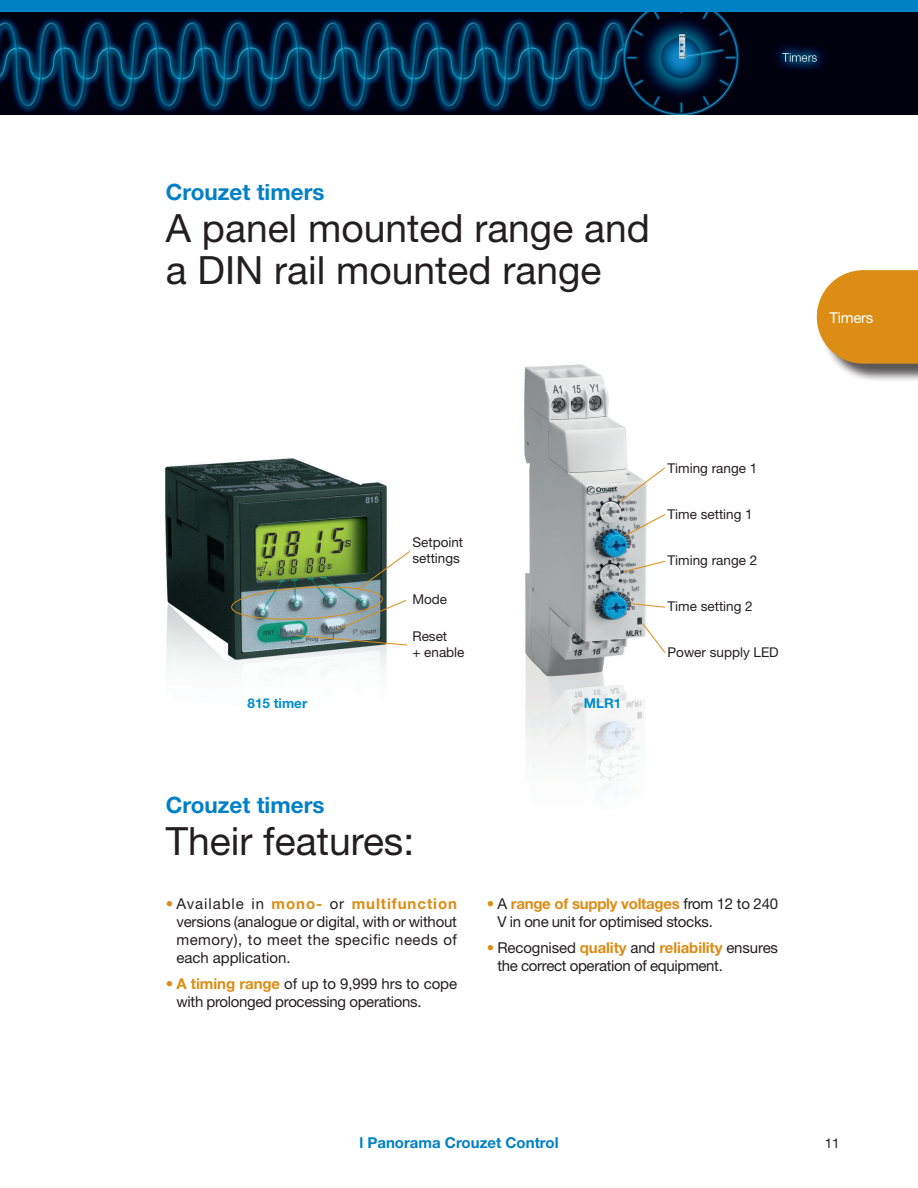
<style>
.page{position:relative;width:918px;height:1188px;background:#fff}
.page>*{position:absolute;margin:0;border:0;box-sizing:border-box;transform-origin:0 0}
._1_tete{font:39px/42px "Helvetica Neue";color:#231f20}
._1_tete-2{font:700 22.5px "Helvetica Neue";color:#0080c7}
.t1{font:15px/18px "Helvetica Neue";letter-spacing:-.02em;color:#231f20}
.t2{font:700 15px "Helvetica Neue";color:#0080c7}
.t3{font:15px "Helvetica Neue";letter-spacing:-.02em;color:#fff}
.t4{font:13.5px/16.2px "Helvetica Neue";color:#231f20}
.t5{font:700 13.5px "Helvetica Neue";color:#008cd0}
.s1{font-weight:700;color:#db8d15}
</style>
<div class="page">
<div style="left:0;top:0;width:918px;height:13px;background:#0080c7"></div>
<img style="left:0;top:13px;width:918px;height:102px">
<img style="left:165px;top:458px;width:222px;height:211px">
<img style="left:524px;top:364px;width:123px;height:425px">
<svg style="left:619px;top:467px;width:47px;height:36px"></svg>
<svg style="left:625px;top:513px;width:41px;height:23px"></svg>
<svg style="left:622px;top:560px;width:43px;height:13px"></svg>
<svg style="left:631px;top:603px;width:34px;height:5px"></svg>
<svg style="left:642px;top:623px;width:24px;height:31px"></svg>
<img style="left:231px;top:550px;width:179px;height:96px">
<div style="left:819px;top:272px;width:99px;height:111px;background:#231f20;opacity:.75"></div>
<svg style="left:817px;top:270px;width:101px;height:94px"></svg>
<p class="_1_tete-2" style="left:166px;top:178px;width:160px">Crouzet timers</p>
<p class="_1_tete" style="left:166px;top:207px;width:486px">A panel mounted range and a DIN rail mounted range</p>
<p class="t3" style="left:830px;top:309px;width:45px">Timers</p>
<p class="t4" style="left:412px;top:534px;width:52px">Setpoint settings</p>
<p class="t4" style="left:412px;top:590px;width:36px">Mode</p>
<p class="t4" style="left:412px;top:628px;width:54px">Reset<br>+ enable</p>
<p class="t5" style="left:248px;top:695px;width:61px">815 timer</p>
<p class="t5" style="left:584px;top:695px;width:39px">MLR1</p>
<p class="_1_tete-2" style="left:166px;top:791px;width:160px">Crouzet timers</p>
<p class="_1_tete" style="left:166px;top:819px;width:250px">Their features:</p>
<p class="t4" style="left:668px;top:460px;width:91px">Timing range 1</p>
<p class="t4" style="left:668px;top:506px;width:87px">Time setting 1</p>
<p class="t4" style="left:668px;top:552px;width:91px">Timing range 2</p>
<p class="t4" style="left:668px;top:598px;width:87px">Time setting 2</p>
<p class="t4" style="left:668px;top:644px;width:113px">Power supply LED</p>
<p class="t1" style="left:176px;top:894px;width:282px;text-align:justify;text-indent:-11px"><span class="s1">•</span> Available in <span class="s1">mono-</span> or <span class="s1">multifunction </span>versions (analogue or digital, with or without memory), to meet the specific needs of each application.</p>
<p class="t1" style="left:176px;top:975px;width:282px;text-indent:-11px"><span class="s1">• A timing range</span> of up to 9,999 hrs to cope with prolonged processing operations.</p>
<p class="t1" style="left:498px;top:894px;width:282px;text-indent:-11px"><span class="s1">•</span> A <span class="s1">range of supply voltages</span> from 12 to 240<br>V in one unit for optimised stocks.</p>
<p class="t1" style="left:498px;top:939px;width:282px;text-indent:-11px"><span class="s1">•</span> Recognised <span class="s1">quality</span> and <span class="s1">reliability</span> ensures the correct operation of equipment.</p>
<p class="t2" style="left:359px;top:1133px;width:201px">l Panorama Crouzet Control</p>
<p class="t4" style="left:825px;top:1135px;width:17px">11</p>
</div>
